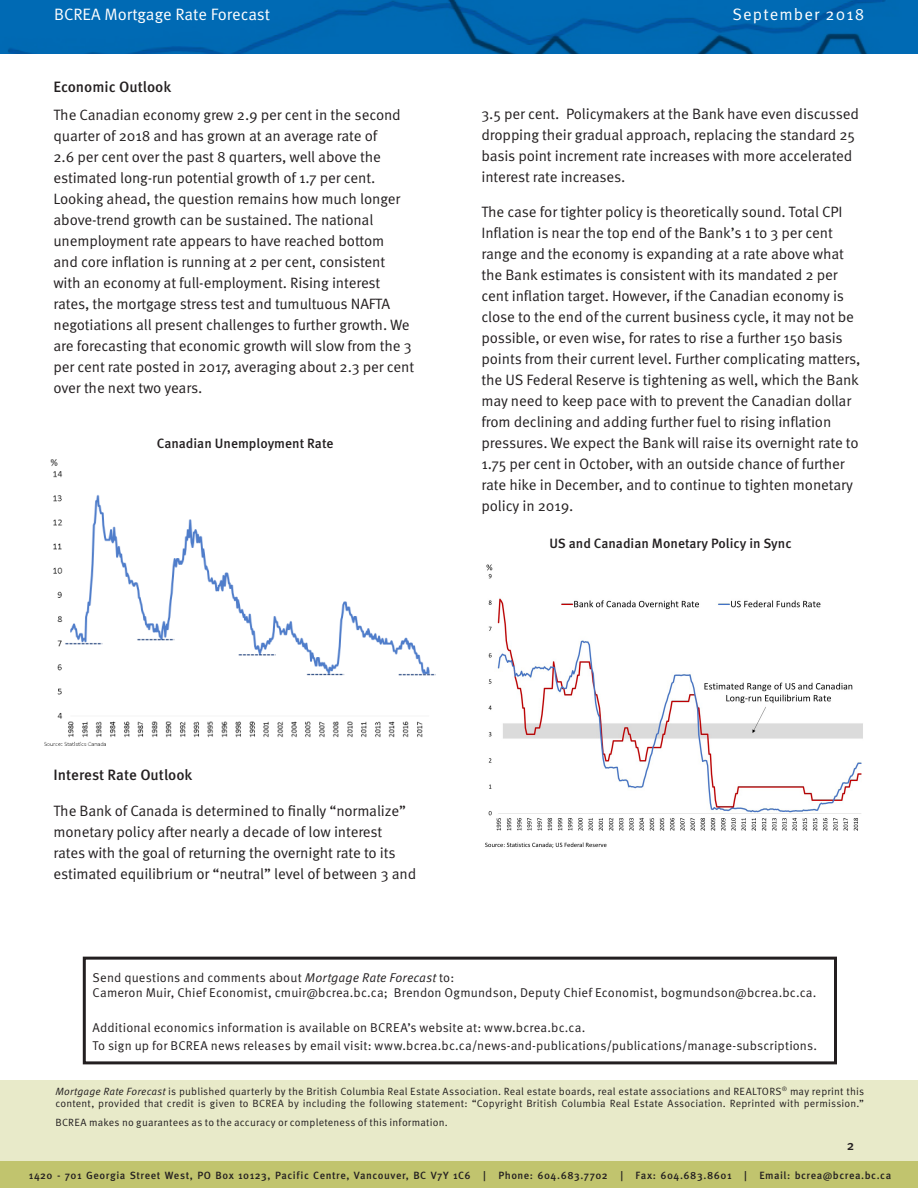
<style>
.page{position:relative;width:918px;height:1188px;background:#fff}
.page>*{position:absolute;margin:0;border:0;box-sizing:border-box;transform-origin:0 0}
.t1{font:16.5px "Meta OT Norm";color:#fff}
.t2{font:16.5px "Meta OT Norm";letter-spacing:.07em;color:#fff}
.t3{font:15px/21px "Meta OT Norm";letter-spacing:-.01em;color:#231f20}
.Headings{font:500 15px "Meta OT";color:#231f20}
.t4{font:500 13.5px "Meta OT";color:#231f20}
.t5{font:12.75px/15.3px "Meta OT Norm";letter-spacing:.01em;color:#231f20}
.t6{font:10.5px/12px "Meta OT Norm";letter-spacing:.015em;color:#231f20}
.t7{font:500 10.5px "Meta OT";letter-spacing:.05em;color:#231f20}
.s1{font-family:"Meta OT Norm Ita"}
</style>
<div class="page">
<div style="left:0;top:1080px;width:918px;height:81px;background:#e8eac9"></div>
<div style="left:0;top:1161px;width:918px;height:27px;background:#c1c46e"></div>
<img style="left:0;top:0;width:918px;height:54px">
<div style="left:83px;top:957px;width:754px;height:107px;border:3px solid #231f20"></div>
<img style="left:44px;top:459px;width:392px;height:287px">
<img style="left:485px;top:564px;width:378px;height:284px">
<p class="t1" style="left:54px;top:5px;width:218px">BCREA Mortgage Rate Forecast</p>
<p class="t2" style="left:732px;top:5px;width:134px">September 2018</p>
<p class="Headings" style="left:54px;top:78px;width:119px">Economic Outlook</p>
<p class="t3" style="left:54px;top:105px;width:362px">The Canadian economy grew 2.9 per cent in the second quarter of 2018 and has grown at an average rate of<br>2.6 per cent over the past 8 quarters, well above the estimated long-run potential growth of 1.7 per cent.<br>Looking ahead, the question remains how much longer above-trend growth can be sustained. The national unemployment rate appears to have reached bottom<br>and core inflation is running at 2 per cent, consistent with an economy at full-employment. Rising interest rates, the mortgage stress test and tumultuous NAFTA negotiations all present challenges to further growth. We are forecasting that economic growth will slow from the 3 per cent rate posted in 2017, averaging about 2.3 per cent over the next two years.</p>
<p class="t4" style="left:157px;top:435px;width:178px">Canadian Unemployment Rate</p>
<p class="t3" style="left:482px;top:104px;width:379px">3.5 per cent. Policymakers at the Bank have even discussed dropping their gradual approach, replacing the standard 25 basis point increment rate increases with more accelerated interest rate increases.</p>
<p class="t3" style="left:482px;top:201px;width:381px">The case for tighter policy is theoretically sound. Total CPI Inflation is near the top end of the Bank’s 1 to 3 per cent range and the economy is expanding at a rate above what the Bank estimates is consistent with its mandated 2 per cent inflation target. However, if the Canadian economy is close to the end of the current business cycle, it may not be possible, or even wise, for rates to rise a further 150 basis points from their current level. Further complicating matters, the US Federal Reserve is tightening as well, which the Bank may need to keep pace with to prevent the Canadian dollar from declining and adding further fuel to rising inflation pressures. We expect the Bank will raise its overnight rate to 1.75 per cent in October, with an outside chance of further rate hike in December, and to continue to tighten monetary policy in 2019.</p>
<p class="t4" style="left:549px;top:536px;width:244px">US and Canadian Monetary Policy in Sync</p>
<p class="Headings" style="left:54px;top:766px;width:140px">Interest Rate Outlook</p>
<p class="t3" style="left:54px;top:801px;width:364px">The Bank of Canada is determined to finally “normalize” monetary policy after nearly a decade of low interest rates with the goal of returning the overnight rate to its estimated equilibrium or “neutral” level of between 3 and</p>
<p class="t5" style="left:93px;top:970px;width:725px">Send questions and comments about <span class="s1">Mortgage Rate Forecast</span> to:<br>Cameron Muir, Chief Economist, cmuir@bcrea.bc.ca; Brendon Ogmundson, Deputy Chief Economist, bogmundson@bcrea.bc.ca.</p>
<p class="t5" style="left:93px;top:1019px;width:726px;line-height:18px">Additional economics information is available on BCREA’s website at: www.bcrea.bc.ca.<br>To sign up for BCREA news releases by email visit: www.bcrea.bc.ca/news-and-publications/publications/manage-subscriptions.</p>
<p class="t6" style="left:55px;top:1085px;width:810px"><span class="s1">Mortgage Rate Forecast</span> is published quarterly by the British Columbia Real Estate Association. Real estate boards, real estate associations and REALTORS<sup>®</sup> may reprint this content, provided that credit is given to BCREA by including the following statement: “Copyright British Columbia Real Estate Association. Reprinted with permission.”</p>
<p class="t6" style="left:55px;top:1117px;width:394px">BCREA makes no guarantees as to the accuracy or completeness of this information.</p>
<p class="t4" style="left:847px;top:1138px;width:9px">2</p>
<p class="t7" style="left:29px;top:1169px;width:864px">1420 - 701 Georgia Street West, PO Box 10123, Pacific Centre, Vancouver, BC V7Y 1C6 | Phone: 604.683.7702 | Fax: 604.683.8601 | Email: bcrea@bcrea.bc.ca</p>
</div>
